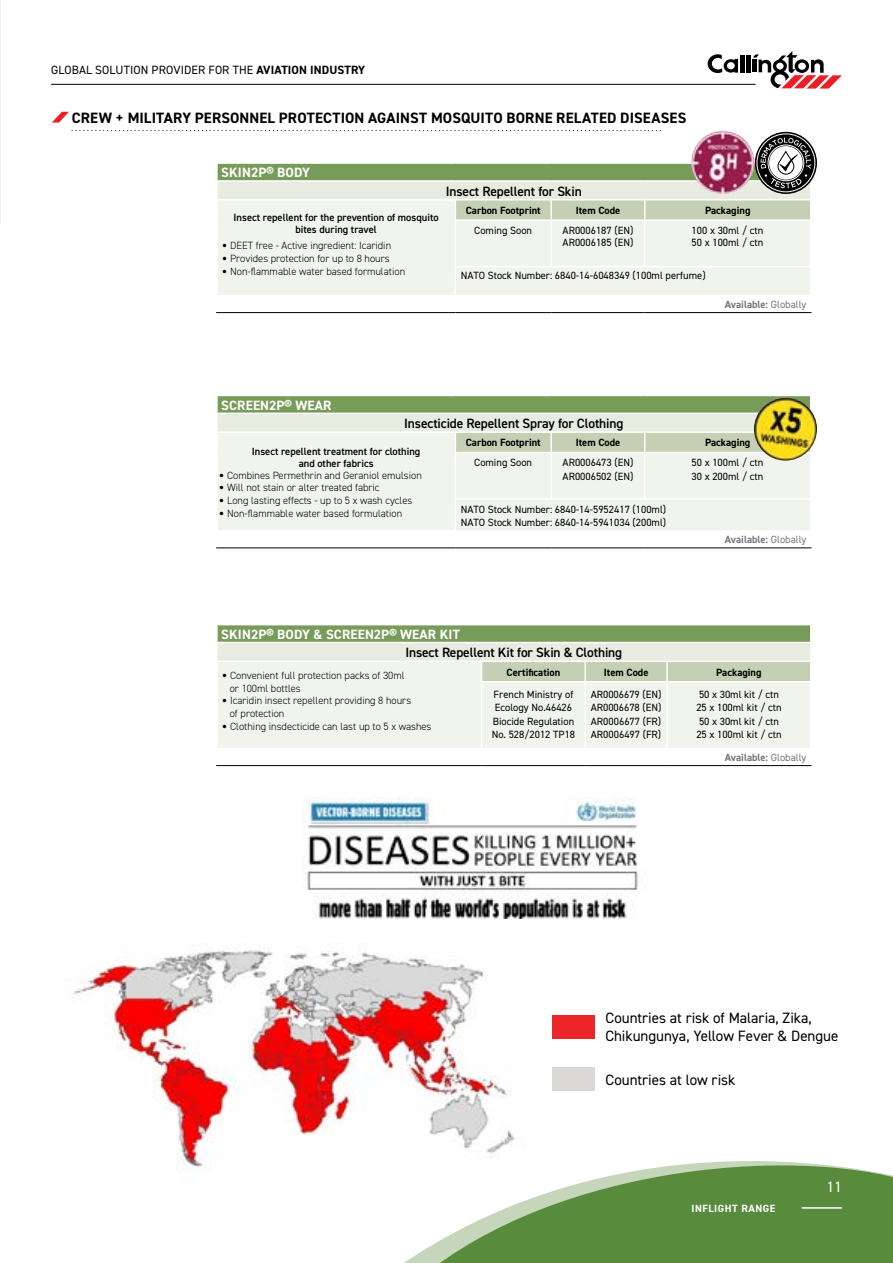
<style>
.page{position:relative;width:893px;height:1263px;background:#fff}
.page>*{position:absolute;margin:0;border:0;box-sizing:border-box;transform-origin:0 0}
.t1{font:15px/18px "DIN2014";color:#000}
.t2{font:700 15px "DIN2014";letter-spacing:.01em;color:#000}
.t3{font:15px "DIN2014";color:#fff}
.t4{font:600 13.5px "DIN2014";letter-spacing:-.01em;color:#000}
.t5{font:700 13.5px "DIN2014";letter-spacing:.01em;color:#fff}
.t6{font:12px "DIN2014";letter-spacing:.01em;color:#000}
.t7{font:300 11.25px "DIN2014";color:#000}
.t8{font:10.5px/13.5px "DIN2014";color:#000}
.t9{font:300 10.5px/12.6px "DIN2014";color:#000}
.t10{font:600 10.5px/12px "DIN2014";color:#000;text-align:center}
.t11{font:700 10.5px "DIN2014";color:#000}
.t12{font:700 10.5px "DIN2014";color:#77787b}
.t13{font:700 10.5px "DIN2014";letter-spacing:.05em;color:#fff}
.s1{font-weight:700}
.s2{font-family:"DIN Pro";font-weight:400}
.s3{font-weight:400}
</style>
<div class="page">
<div style="left:217px;top:625px;width:594px;height:17px;background:#779b58"></div>
<div style="left:217px;top:642px;width:594px;height:19px;background:#e7ebe0"></div>
<div style="left:218px;top:662px;width:592px;height:86px;background:#f1f3ed"></div>
<hr style="left:216px;top:642px;width:266px;height:1px;background:#fff">
<svg style="left:217px;top:625px;width:1px;height:35px"></svg>
<hr style="left:216px;top:660px;width:266px;height:2px;background:#fff">
<svg style="left:481px;top:625px;width:330px;height:56px"></svg>
<hr style="left:481px;top:681px;width:104px;height:1px;background:#fff">
<hr style="left:481px;top:682px;width:1px;height:66px;background:#fff">
<hr style="left:585px;top:681px;width:82px;height:1px;background:#fff">
<hr style="left:584px;top:682px;width:2px;height:66px;background:#fff">
<hr style="left:667px;top:681px;width:144px;height:1px;background:#fff">
<hr style="left:216px;top:765px;width:266px;height:1px;background:#000">
<hr style="left:482px;top:765px;width:103px;height:1px;background:#000">
<hr style="left:585px;top:765px;width:82px;height:1px;background:#000">
<hr style="left:667px;top:765px;width:144px;height:1px;background:#000">
<hr style="left:666px;top:682px;width:2px;height:66px;background:#fff">
<div style="left:217px;top:163px;width:594px;height:18px;background:#779b58"></div>
<div style="left:217px;top:181px;width:594px;height:19px;background:#e7ebe0"></div>
<div style="left:218px;top:201px;width:592px;height:94px;background:#f1f3ed"></div>
<hr style="left:216px;top:162px;width:239px;height:2px;background:#fff">
<hr style="left:216px;top:180px;width:239px;height:2px;background:#fff">
<svg style="left:217px;top:164px;width:1px;height:35px"></svg>
<hr style="left:216px;top:199px;width:239px;height:1px;background:#fff">
<hr style="left:455px;top:219px;width:96px;height:2px;background:#fff">
<hr style="left:455px;top:221px;width:1px;height:74px;background:#fff">
<hr style="left:551px;top:219px;width:94px;height:2px;background:#fff">
<hr style="left:550px;top:221px;width:2px;height:74px;background:#fff">
<hr style="left:645px;top:219px;width:166px;height:2px;background:#fff">
<hr style="left:216px;top:312px;width:239px;height:1px;background:#000">
<hr style="left:455px;top:312px;width:96px;height:1px;background:#000">
<hr style="left:551px;top:312px;width:94px;height:1px;background:#000">
<hr style="left:645px;top:312px;width:166px;height:1px;background:#000">
<hr style="left:644px;top:221px;width:1px;height:74px;background:#fff">
<div style="left:455px;top:266px;width:357px;height:30px;background:#f1f3ed;border:2px solid #fff"></div>
<div style="left:217px;top:395px;width:594px;height:18px;background:#779b58"></div>
<div style="left:217px;top:413px;width:594px;height:19px;background:#e7ebe0"></div>
<div style="left:218px;top:433px;width:592px;height:97px;background:#f1f3ed"></div>
<hr style="left:216px;top:395px;width:239px;height:1px;background:#fff">
<hr style="left:455px;top:395px;width:96px;height:1px;background:#fff">
<hr style="left:551px;top:395px;width:94px;height:1px;background:#fff">
<hr style="left:645px;top:395px;width:166px;height:1px;background:#fff">
<hr style="left:216px;top:413px;width:239px;height:1px;background:#fff">
<hr style="left:216px;top:431px;width:239px;height:2px;background:#fff">
<svg style="left:217px;top:396px;width:1px;height:35px"></svg>
<svg style="left:455px;top:396px;width:356px;height:56px"></svg>
<hr style="left:455px;top:452px;width:96px;height:1px;background:#fff">
<hr style="left:455px;top:453px;width:1px;height:77px;background:#fff">
<hr style="left:551px;top:452px;width:94px;height:1px;background:#fff">
<hr style="left:550px;top:453px;width:2px;height:77px;background:#fff">
<hr style="left:645px;top:452px;width:166px;height:1px;background:#fff">
<hr style="left:216px;top:548px;width:239px;height:1px;background:#000">
<hr style="left:455px;top:548px;width:96px;height:1px;background:#000">
<hr style="left:551px;top:548px;width:94px;height:1px;background:#000">
<hr style="left:645px;top:548px;width:166px;height:1px;background:#000">
<hr style="left:644px;top:453px;width:1px;height:77px;background:#fff">
<div style="left:455px;top:498px;width:357px;height:34px;background:#f1f3ed;border:2px solid #fff"></div>
<svg style="left:418px;top:1161px;width:475px;height:102px;fill:#598b3d"></svg>
<hr style="left:802px;top:1207px;width:40px;height:2px;background:#fff">
<hr style="left:51px;top:84px;width:704px;height:1px;background:#000">
<hr style="left:740px;top:55px;width:4px;height:17px;background:#000">
<hr style="left:746px;top:55px;width:4px;height:17px;background:#000">
<hr style="left:752px;top:59px;width:4px;height:13px;background:#000">
<svg style="left:708px;top:54px;width:30px;height:19px"></svg>
<svg style="left:753px;top:51px;width:89px;height:38px"></svg>
<svg style="left:52px;top:112px;width:17px;height:11px"></svg>
<svg style="left:756px;top:133px;width:60px;height:60px"></svg>
<div style="left:755px;top:132px;width:62px;height:62px;border:2px solid #000;border-radius:50%"></div>
<svg style="left:455px;top:138px;width:356px;height:82px"></svg>
<img style="left:691px;top:131px;width:63px;height:63px;border-radius:32px">
<img style="left:754px;top:397px;width:63px;height:64px;border-radius:32px">
<img style="left:0;top:1px;width:1px;height:196px">
<img style="left:73px;top:948px;width:467px;height:242px">
<img style="left:304px;top:798px;width:334px;height:121px">
<div style="left:552px;top:1016px;width:43px;height:23px;background:#ec2529"></div>
<div style="left:552px;top:1067px;width:43px;height:24px;background:#dbd9d8"></div>
<p class="t6" style="left:51px;top:62px;width:316px">GLOBAL SOLUTION PROVIDER FOR THE <span class="s1">AVIATION INDUSTRY</span></p>
<h1 class="t2" style="left:72px;top:107px;width:616px">CREW + MILITARY PERSONNEL PROTECTION AGAINST MOSQUITO BORNE RELATED DISEASES</h1>
<p class="t7" style="left:71px;top:120px;width:592px">......................................................................................................................................................</p>
<p class="t5" style="left:221px;top:164px;width:90px">SKIN2P® BODY</p>
<p class="t10" style="left:234px;top:211px;width:207px">Insect repellent for the prevention of mosquito bites during travel</p>
<p class="t9" style="left:222px;top:240px;width:171px"><span class="s2">•</span> DEET free - Active ingredient: Icaridin</p>
<p class="t9" style="left:222px;top:252px;width:169px"><span class="s2">•</span> Provides protection for up to 8 hours</p>
<p class="t9" style="left:222px;top:265px;width:185px"><span class="s2">•</span> Non-flammable water based formulation</p>
<p class="t4" style="left:446px;top:182px;width:138px">Insect Repellent for Skin</p>
<p class="t11" style="left:466px;top:203px;width:76px">Carbon Footprint</p>
<p class="t11" style="left:576px;top:203px;width:46px">Item Code</p>
<p class="t11" style="left:705px;top:203px;width:47px">Packaging</p>
<p class="t8" style="left:563px;top:224px;width:72px;line-height:12.6px">AR0006187 (EN)<br>AR0006185 (EN)</p>
<p class="t8" style="left:692px;top:224px;width:73px;line-height:12.6px">100 x 30ml / ctn<br>50 x 100ml / ctn</p>
<p class="t8" style="left:474px;top:223px;width:59px">Coming Soon</p>
<p class="t8" style="left:461px;top:269px;width:246px">NATO Stock Number: 6840-14-6048349 (100ml perfume)</p>
<p class="t12" style="left:725px;top:298px;width:83px">Available: <span class="s3">Globally</span></p>
<p class="t5" style="left:221px;top:396px;width:112px">SCREEN2P® WEAR</p>
<p class="t4" style="left:404px;top:414px;width:221px">Insecticide Repellent Spray for Clothing</p>
<p class="t10" style="left:252px;top:445px;width:170px">Insect repellent treatment for clothing and other fabrics</p>
<p class="t11" style="left:466px;top:436px;width:76px">Carbon Footprint</p>
<p class="t11" style="left:576px;top:436px;width:46px">Item Code</p>
<p class="t11" style="left:705px;top:436px;width:47px">Packaging</p>
<p class="t8" style="left:563px;top:456px;width:72px">AR0006473 (EN)<br>AR0006502 (EN)</p>
<p class="t8" style="left:692px;top:456px;width:73px">50 x 100ml / ctn<br>30 x 200ml / ctn</p>
<p class="t8" style="left:474px;top:456px;width:59px">Coming Soon</p>
<p class="t8" style="left:461px;top:503px;width:207px;line-height:12.6px">NATO Stock Number: 6840-14-5952417 (100ml)<br>NATO Stock Number: 6840-14-5941034 (200ml)</p>
<p class="t9" style="left:219px;top:469px;width:204px"><span class="s2">•</span> Combines Permethrin and Geraniol emulsion</p>
<p class="t9" style="left:219px;top:481px;width:162px"><span class="s2">•</span> Will not stain or alter treated fabric</p>
<p class="t9" style="left:219px;top:494px;width:195px"><span class="s2">•</span> Long lasting effects - up to 5 x wash cycles</p>
<p class="t9" style="left:219px;top:507px;width:185px"><span class="s2">•</span> Non-flammable water based formulation</p>
<p class="t12" style="left:725px;top:533px;width:83px">Available: <span class="s3">Globally</span></p>
<p class="t5" style="left:221px;top:625px;width:240px">SKIN2P® BODY &amp; SCREEN2P® WEAR KIT</p>
<p class="t4" style="left:405px;top:644px;width:218px">Insect Repellent Kit for Skin &amp; Clothing</p>
<p class="t11" style="left:506px;top:665px;width:55px">Certification</p>
<p class="t11" style="left:604px;top:665px;width:46px">Item Code</p>
<p class="t11" style="left:716px;top:665px;width:47px">Packaging</p>
<p class="t9" style="left:230px;top:669px;width:176px;text-indent:-8px"><span class="s2">•</span> Convenient full protection packs of 30ml or 100ml bottles</p>
<p class="t9" style="left:230px;top:694px;width:183px;text-indent:-8px"><span class="s2">•</span> Icaridin insect repellent providing 8 hours of protection</p>
<p class="t9" style="left:222px;top:720px;width:211px"><span class="s2">•</span> Clothing insdecticide can last up to 5 x washes</p>
<p class="t8" style="left:696px;top:687px;width:87px">50 x 30ml kit / ctn<br>25 x 100ml kit / ctn<br>50 x 30ml kit / ctn<br>25 x 100ml kit / ctn</p>
<p class="t8" style="left:591px;top:687px;width:72px;text-align:justify">AR0006679 (EN)<br>AR0006678 (EN)<br>AR0006677 (FR)<br>AR0006497 (FR)</p>
<p class="t8" style="left:492px;top:687px;width:85px;text-align:center">French Ministry of<br>Ecology No.46426<br>Biocide Regulation<br>No. 528/2012 TP18</p>
<p class="t12" style="left:725px;top:750px;width:83px">Available: <span class="s3">Globally</span></p>
<h1 class="t1" style="left:605px;top:1009px;width:235px">Countries at risk of Malaria, Zika,<br>Chikungunya, Yellow Fever &amp; Dengue</h1>
<h1 class="t1" style="left:605px;top:1070px;width:131px">Countries at low risk</h1>
<p class="t13" style="left:691px;top:1201px;width:86px">INFLIGHT RANGE</p>
<h1 class="t3" style="left:827px;top:1178px;width:16px">11</h1>
</div>
